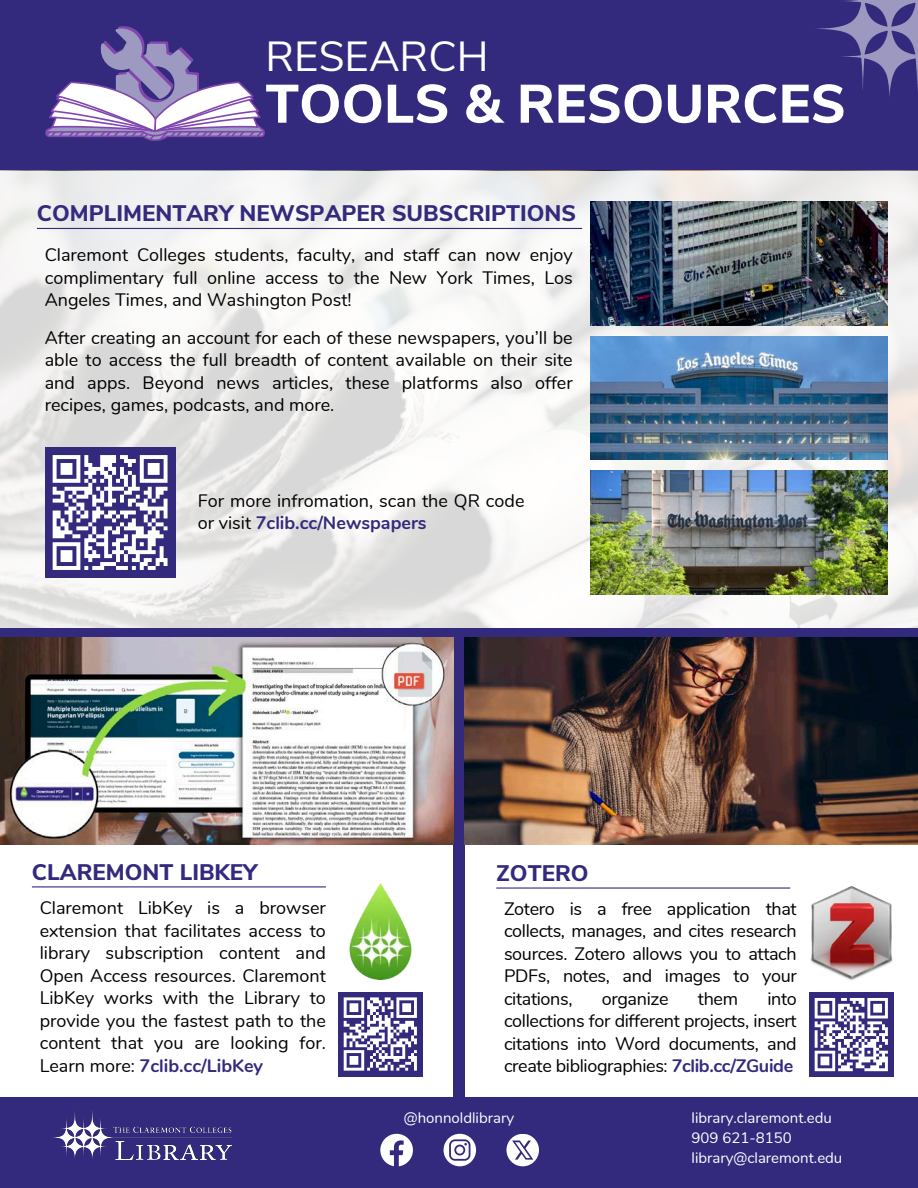
<style>
.page{position:relative;width:918px;height:1188px;background:#332a7e}
.page>*{position:absolute;margin:0;border:0;box-sizing:border-box;transform-origin:0 0}
.t1{font:800 54px "Nunito Sans";color:#fff}
.t2{font:42px "Nunito Sans";color:#fff}
.t3{font:800 22.5px "Nunito Sans";color:#332a7e}
.t4{font:18px/22.5px "Nunito";color:#000;text-align:justify}
.t5{font:18px "Nunito";letter-spacing:-.02em;color:#000}
.t6{font:15px "Nunito";color:#fff}
.s1{font-weight:700;color:#332a7e}
</style>
<div class="page">
<svg style="left:0;top:171px;width:918px;height:457px;background:#ececeb"></svg>
<div style="left:465px;top:639px;width:453px;height:458px;background:#fff"></div>
<div style="left:0;top:639px;width:453px;height:458px;background:#fff"></div>
<svg style="left:380px;top:1134px;width:33px;height:32px"></svg>
<svg style="left:444px;top:1134px;width:32px;height:32px"></svg>
<div style="left:506px;top:1134px;width:33px;height:32px;background:#fff;border-radius:50%"></div>
<svg style="left:512px;top:1141px;width:21px;height:18px"></svg>
<img style="left:52px;top:1110px;width:180px;height:50px">
<img style="left:816px;top:0;width:102px;height:97px">
<svg style="left:45px;top:26px;width:220px;height:115px"></svg>
<hr style="left:37px;top:228px;width:545px;height:1px;background:#332a7e">
<div style="left:45px;top:447px;width:130px;height:131px;background:#332a7e"></div>
<svg style="left:52px;top:455px;width:116px;height:115px"></svg>
<img style="left:591px;top:337px;width:297px;height:123px">
<img style="left:591px;top:202px;width:297px;height:124px">
<img style="left:591px;top:471px;width:297px;height:124px">
<img style="left:0;top:638px;width:453px;height:207px">
<hr style="left:32px;top:886px;width:294px;height:1px;background:#332a7e">
<img style="left:349px;top:883px;width:63px;height:97px">
<div style="left:338px;top:992px;width:85px;height:84px;background:#332a7e"></div>
<svg style="left:344px;top:997px;width:73px;height:74px"></svg>
<img style="left:464px;top:638px;width:454px;height:207px">
<hr style="left:496px;top:887px;width:294px;height:2px;background:#332a7e">
<div style="left:809px;top:992px;width:85px;height:85px;background:#332a7e"></div>
<svg style="left:815px;top:998px;width:73px;height:70px"></svg>
<hr style="left:815px;top:1068px;width:20px;height:3px;background:#fff">
<hr style="left:838px;top:1068px;width:15px;height:3px;background:#fff">
<hr style="left:864px;top:1068px;width:24px;height:3px;background:#fff">
<img style="left:810px;top:886px;width:83px;height:94px">
<p class="t2" style="left:265px;top:28px;width:225px">RESEARCH</p>
<p class="t1" style="left:265px;top:68px;width:582px">TOOLS &amp; RESOURCES</p>
<p class="t3" style="left:37px;top:199px;width:541px">COMPLIMENTARY NEWSPAPER SUBSCRIPTIONS</p>
<h4 class="t4" style="left:45px;top:244px;width:530px">Claremont Colleges students, faculty, and staff can now enjoy complimentary full online access to the New York Times, Los Angeles Times, and Washington Post!</h4>
<p class="t4" style="left:45px;top:327px;width:530px">After creating an account for each of these newspapers, you’ll be able to access the full breadth of content available on their site and apps. Beyond news articles, these platforms also offer recipes, games, podcasts, and more.</p>
<p class="t4" style="left:198px;top:490px;width:328px">For more infromation, scan the QR code or visit <span class="s1">7clib.cc/Newspapers</span></p>
<h1 class="t3" style="left:32px;top:857px;width:227px">CLAREMONT LIBKEY</h1>
<h4 class="t3" style="left:496px;top:858px;width:94px">ZOTERO</h4>
<h3 class="t4" style="left:40px;top:897px;width:288px">Claremont LibKey is a browser extension that facilitates access to library subscription content and Open Access resources. Claremont LibKey works with the Library to provide you the fastest path to the content that you are looking for.<br>Learn more: <span class="s1">7clib.cc/LibKey</span></h3>
<p class="t4" style="left:504px;top:898px;width:294px">Zotero is a free application that collects, manages, and cites research sources. Zotero allows you to attach PDFs, notes, and images to your citations,</p>
<p class="t5" style="left:602px;top:987px;width:68px">organize</p>
<p class="t4" style="left:698px;top:988px;width:42px">them</p>
<p class="t4" style="left:504px;top:988px;width:294px;text-indent:263px">into collections for different projects, insert citations into Word documents, and create bibliographies: <span class="s1">7clib.cc/ZGuide</span></p>
<p class="t6" style="left:404px;top:1108px;width:112px">@honnoldlibrary</p>
<h4 class="t6" style="left:692px;top:1108px;width:142px">library.claremont.edu</h4>
<p class="t6" style="left:692px;top:1128px;width:102px">909 621-8150</p>
<h3 class="t6" style="left:692px;top:1148px;width:152px">library@claremont.edu</h3>
</div>
